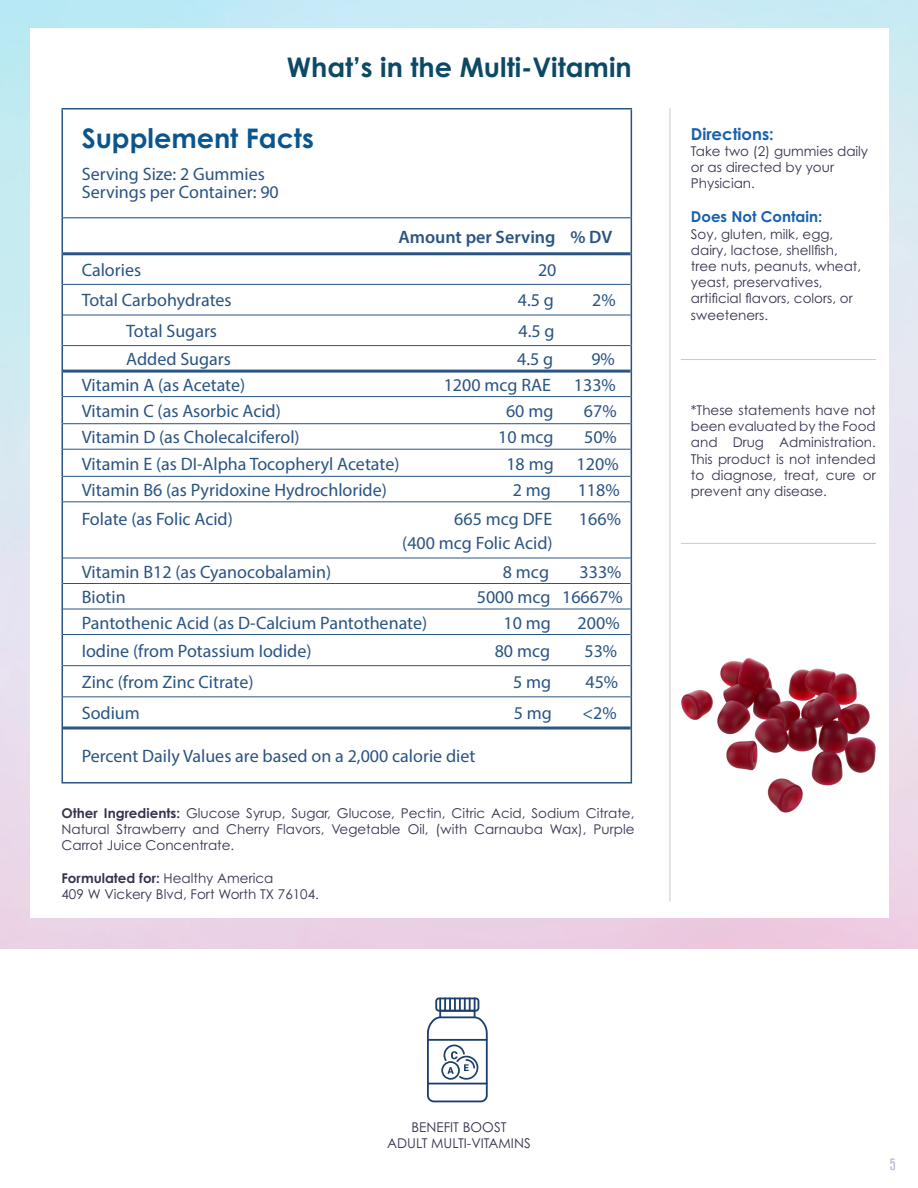
<style>
.page{position:relative;width:918px;height:1188px;background:#fff}
.page>*{position:absolute;margin:0;border:0;box-sizing:border-box;transform-origin:0 0}
.t1{font:700 27px "Century Gothic Pro";color:#0c4965}
.t2{font:700 27px "Century Gothic Pro";color:#0b558e}
.firstwspace{font:18px "Myriad Pro";color:#2a5483}
.firstwspace-2{font:600 18px "Myriad Pro";color:#2a5483}
.t3{font:18px "Ancona Cd";color:#bcbedd}
.t4{font:700 16.5px "Century Gothic Pro";color:#1760ad}
.t5{font:700 15px "Century Gothic Pro";color:#1760ad}
.t6{font:13.5px/16.2px "Century Gothic Pro";color:#35344f;text-align:justify}
.t7{font:700 13.5px "Century Gothic Pro";color:#35344f}
.s1{font-weight:700}
.s2{font-weight:400}
</style>
<div class="page">
<svg style="left:427px;top:998px;width:61px;height:104px"></svg>
<hr style="left:63px;top:284px;width:568px;height:1px;background:#2a5483">
<hr style="left:63px;top:315px;width:568px;height:1px;background:#2a5483">
<hr style="left:63px;top:345px;width:568px;height:1px;background:#2a5483">
<hr style="left:63px;top:396px;width:568px;height:1px;background:#2a5483">
<hr style="left:63px;top:423px;width:568px;height:1px;background:#2a5483">
<hr style="left:63px;top:449px;width:568px;height:1px;background:#2a5483">
<hr style="left:63px;top:476px;width:568px;height:1px;background:#2a5483">
<hr style="left:63px;top:501px;width:568px;height:1px;background:#2a5483">
<hr style="left:63px;top:558px;width:568px;height:1px;background:#2a5483">
<hr style="left:63px;top:583px;width:568px;height:1px;background:#2a5483">
<hr style="left:63px;top:609px;width:568px;height:1px;background:#2a5483">
<hr style="left:63px;top:634px;width:568px;height:1px;background:#2a5483">
<hr style="left:63px;top:665px;width:568px;height:1px;background:#2a5483">
<hr style="left:63px;top:696px;width:568px;height:1px;background:#2a5483">
<hr style="left:63px;top:217px;width:568px;height:1px;background:#2a5483">
<hr style="left:62px;top:108px;width:570px;height:2px;background:#2a5483">
<hr style="left:62px;top:110px;width:1px;height:108px;background:#2a5483">
<hr style="left:631px;top:110px;width:1px;height:108px;background:#2a5483">
<hr style="left:62px;top:218px;width:1px;height:36px;background:#2a5483">
<hr style="left:631px;top:218px;width:1px;height:36px;background:#2a5483">
<hr style="left:62px;top:254px;width:1px;height:30px;background:#2a5483">
<hr style="left:631px;top:254px;width:1px;height:30px;background:#2a5483">
<hr style="left:62px;top:284px;width:1px;height:31px;background:#2a5483">
<hr style="left:631px;top:284px;width:1px;height:31px;background:#2a5483">
<hr style="left:62px;top:315px;width:1px;height:31px;background:#2a5483">
<hr style="left:631px;top:315px;width:1px;height:31px;background:#2a5483">
<svg style="left:62px;top:346px;width:1px;height:156px"></svg>
<svg style="left:631px;top:346px;width:1px;height:156px"></svg>
<hr style="left:62px;top:502px;width:1px;height:56px;background:#2a5483">
<hr style="left:631px;top:502px;width:1px;height:56px;background:#2a5483">
<svg style="left:62px;top:558px;width:1px;height:76px"></svg>
<svg style="left:631px;top:558px;width:1px;height:76px"></svg>
<hr style="left:62px;top:634px;width:1px;height:32px;background:#2a5483">
<hr style="left:631px;top:634px;width:1px;height:32px;background:#2a5483">
<hr style="left:62px;top:666px;width:1px;height:31px;background:#2a5483">
<hr style="left:631px;top:666px;width:1px;height:31px;background:#2a5483">
<hr style="left:62px;top:697px;width:1px;height:31px;background:#2a5483">
<hr style="left:631px;top:697px;width:1px;height:31px;background:#2a5483">
<hr style="left:62px;top:728px;width:1px;height:54px;background:#2a5483">
<hr style="left:631px;top:728px;width:1px;height:54px;background:#2a5483">
<hr style="left:62px;top:782px;width:570px;height:2px;background:#2a5483">
<hr style="left:63px;top:252px;width:568px;height:3px;background:#2a5483">
<hr style="left:63px;top:370px;width:568px;height:3px;background:#2a5483">
<hr style="left:63px;top:727px;width:568px;height:3px;background:#2a5483">
<hr style="left:681px;top:359px;width:195px;height:1px;background:#cacaca">
<hr style="left:681px;top:543px;width:195px;height:1px;background:#cacaca">
<img style="left:681px;top:658px;width:195px;height:155px">
<hr style="left:670px;top:108px;width:1px;height:794px;background:#cbc9c9">
<p class="t1" style="left:287px;top:50px;width:346px">What’s in the Multi-Vitamin</p>
<p class="t2" style="left:82px;top:122px;width:234px">Supplement Facts</p>
<p class="firstwspace" style="left:82px;top:163px;width:185px">Serving Size: 2 Gummies</p>
<p class="firstwspace" style="left:82px;top:181px;width:199px">Servings per Container: 90</p>
<p class="firstwspace-2" style="left:398px;top:225px;width:215px">Amount per Serving % DV</p>
<p class="firstwspace" style="left:82px;top:259px;width:61px">Calories</p>
<p class="firstwspace" style="left:538px;top:259px;width:20px">20</p>
<p class="firstwspace" style="left:82px;top:289px;width:151px">Total Carbohydrates</p>
<p class="firstwspace" style="left:518px;top:289px;width:38px">4.5 g</p>
<p class="firstwspace" style="left:592px;top:289px;width:25px">2%</p>
<p class="firstwspace" style="left:126px;top:320px;width:92px">Total Sugars</p>
<p class="firstwspace" style="left:519px;top:320px;width:38px">4.5 g</p>
<p class="firstwspace" style="left:126px;top:348px;width:106px">Added Sugars</p>
<p class="firstwspace" style="left:517px;top:348px;width:38px">4.5 g</p>
<p class="firstwspace" style="left:591px;top:348px;width:25px">9%</p>
<p class="firstwspace" style="left:82px;top:373px;width:165px">Vitamin A (as Acetate)</p>
<p class="firstwspace" style="left:444px;top:373px;width:109px">1200 mcg RAE</p>
<p class="firstwspace" style="left:574px;top:373px;width:43px">133%</p>
<p class="firstwspace" style="left:82px;top:400px;width:201px">Vitamin C (as Asorbic Acid)</p>
<p class="firstwspace" style="left:506px;top:400px;width:49px">60 mg</p>
<p class="firstwspace" style="left:584px;top:400px;width:34px">67%</p>
<p class="firstwspace" style="left:82px;top:426px;width:219px">Vitamin D (as Cholecalciferol)</p>
<p class="firstwspace" style="left:498px;top:426px;width:57px">10 mcg</p>
<p class="firstwspace" style="left:584px;top:426px;width:34px">50%</p>
<p class="firstwspace" style="left:82px;top:452px;width:319px">Vitamin E (as DI-Alpha Tocopheryl Acetate)</p>
<p class="firstwspace" style="left:506px;top:452px;width:49px">18 mg</p>
<p class="firstwspace" style="left:577px;top:452px;width:43px">120%</p>
<p class="firstwspace" style="left:82px;top:479px;width:307px">Vitamin B6 (as Pyridoxine Hydrochloride)</p>
<p class="firstwspace" style="left:513px;top:479px;width:40px">2 mg</p>
<p class="firstwspace" style="left:578px;top:479px;width:43px">118%</p>
<p class="firstwspace" style="left:82px;top:508px;width:153px">Folate (as Folic Acid)</p>
<p class="firstwspace" style="left:454px;top:508px;width:100px">665 mcg DFE</p>
<p class="firstwspace" style="left:579px;top:508px;width:43px">166%</p>
<p class="firstwspace" style="left:402px;top:532px;width:152px">(400 mcg Folic Acid)</p>
<p class="firstwspace" style="left:82px;top:560px;width:251px">Vitamin B12 (as Cyanocobalamin)</p>
<p class="firstwspace" style="left:503px;top:560px;width:48px">8 mcg</p>
<p class="firstwspace" style="left:580px;top:560px;width:43px">333%</p>
<p class="firstwspace" style="left:82px;top:586px;width:46px">Biotin</p>
<p class="firstwspace" style="left:477px;top:586px;width:147px">5000 mcg 16667%</p>
<p class="firstwspace" style="left:82px;top:611px;width:347px">Pantothenic Acid (as D-Calcium Pantothenate)</p>
<p class="firstwspace" style="left:504px;top:611px;width:49px">10 mg</p>
<p class="firstwspace" style="left:578px;top:611px;width:43px">200%</p>
<p class="firstwspace" style="left:82px;top:640px;width:231px">Iodine (from Potassium Iodide)</p>
<p class="firstwspace" style="left:495px;top:640px;width:57px">80 mcg</p>
<p class="firstwspace" style="left:585px;top:640px;width:34px">53%</p>
<p class="firstwspace" style="left:82px;top:671px;width:173px">Zinc (from Zinc Citrate)</p>
<p class="firstwspace" style="left:513px;top:671px;width:40px">5 mg</p>
<p class="firstwspace" style="left:585px;top:671px;width:34px">45%</p>
<p class="firstwspace" style="left:82px;top:702px;width:60px">Sodium</p>
<p class="firstwspace" style="left:514px;top:702px;width:40px">5 mg</p>
<p class="firstwspace" style="left:583px;top:702px;width:36px">&lt;2%</p>
<p class="firstwspace" style="left:82px;top:745px;width:395px">Percent Daily Values are based on a 2,000 calorie diet</p>
<p class="t6" style="left:62px;top:805px;width:575px"><span class="s1">Other Ingredients:</span> Glucose Syrup, Sugar, Glucose, Pectin, Citric Acid, Sodium Citrate, Natural Strawberry and Cherry Flavors, Vegetable Oil, (with Carnauba Wax), Purple Carrot Juice Concentrate.</p>
<p class="t7" style="left:62px;top:869px;width:213px">Formulated for: <span class="s2">Healthy America</span></p>
<p class="t6" style="left:62px;top:886px;width:259px">409 W Vickery Blvd, Fort Worth TX 76104.</p>
<p class="t4" style="left:691px;top:123px;width:85px">Directions:</p>
<p class="t6" style="left:691px;top:143px;width:179px;text-align:left">Take two (2) gummies daily or as directed by your<br>Physician.</p>
<p class="t5" style="left:691px;top:208px;width:133px">Does Not Contain:</p>
<p class="t6" style="left:691px;top:225px;width:172px;text-align:left">Soy, gluten, milk, egg, dairy, lactose, shellfish, tree nuts, peanuts, wheat, yeast, preservatives, artificial flavors, colors, or sweeteners.</p>
<p class="t6" style="left:691px;top:402px;width:186px">*These statements have not been evaluated by the Food and Drug Administration.<br>This product is not intended to diagnose, treat, cure or prevent any disease.</p>
<p class="t6" style="left:412px;top:1118px;width:96px">BENEFIT BOOST</p>
<p class="t6" style="left:387px;top:1135px;width:145px">ADULT MULTI-VITAMINS</p>
<p class="t3" style="left:889px;top:1152px;width:8px">5</p>
</div>
